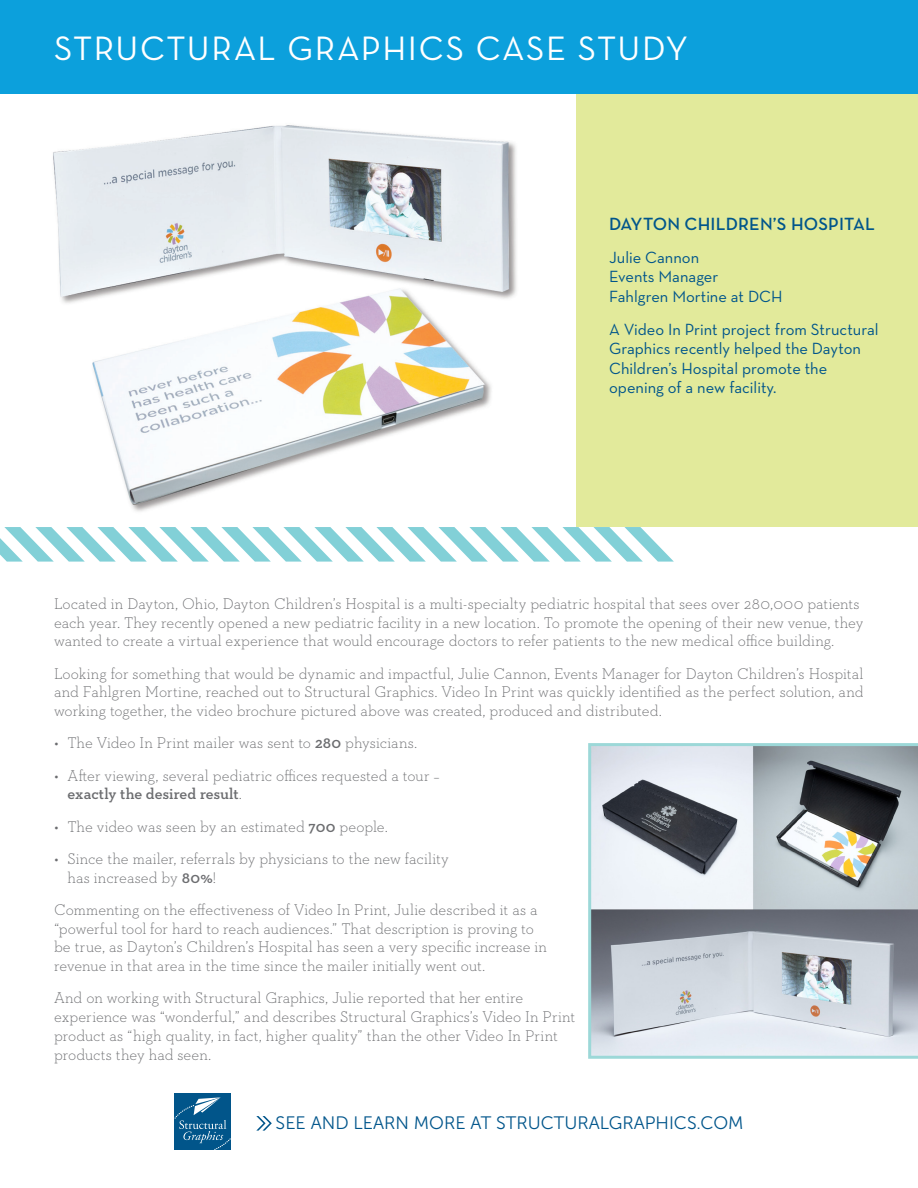
<style>
.page{position:relative;width:918px;height:1188px;background:#fff}
.page>*{position:absolute;margin:0;border:0;box-sizing:border-box;transform-origin:0 0}
.t1{font:34.5px "Neutraface Text";letter-spacing:.04em;color:#fff}
.t2{font:18px "Museo Sans 300";color:#00558b}
.t3{font:600 18px "Neutraface Text";letter-spacing:.01em;color:#00558b}
.t4{font:16.5px/19.5px "Neutraface Text";color:#00558b}
.t5{font:300 15.75px/18.8px "Neutraface Slab Text";color:#6c6d70}
.s1{font-weight:600}
</style>
<div class="page">
<div style="left:0;top:0;width:918px;height:94px;background:#0ca0dc"></div>
<img style="left:53px;top:95px;width:524px;height:432px">
<div style="left:577px;top:94px;width:341px;height:433px;background:#e2ea9b"></div>
<svg style="left:0;top:527px;width:674px;height:35px"></svg>
<svg style="left:256px;top:1116px;width:16px;height:15px"></svg>
<div style="left:174px;top:1094px;width:57px;height:56px;background:#01558a"></div>
<svg style="left:174px;top:1097px;width:57px;height:53px"></svg>
<svg style="left:588px;top:743px;width:330px;height:316px;background:#b0b8be"></svg>
<p class="t1" style="left:54px;top:27px;width:635px">STRUCTURAL GRAPHICS CASE STUDY</p>
<p class="t3" style="left:609px;top:212px;width:267px">DAYTON CHILDREN’S HOSPITAL</p>
<p class="t4" style="left:609px;top:247px;width:175px">Julie Cannon<br>Events Manager<br>Fahlgren Mortine at DCH</p>
<p class="t4" style="left:609px;top:319px;width:271px">A Video In Print project from Structural Graphics recently helped the Dayton Children’s Hospital promote the opening of a new facility.</p>
<p class="t5" style="left:54px;top:594px;width:811px">Located in Dayton, Ohio, Dayton Children’s Hospital is a multi-specialty pediatric hospital that sees over 280,000 patients each year. They recently opened a new pediatric facility in a new location. To promote the opening of their new venue, they wanted to create a virtual experience that would encourage doctors to refer patients to the new medical office building.</p>
<p class="t5" style="left:54px;top:664px;width:811px;text-align:justify">Looking for something that would be dynamic and impactful, Julie Cannon, Events Manager for Dayton Children’s Hospital and Fahlgren Mortine, reached out to Structural Graphics. Video In Print was quickly identified as the perfect solution, and working together, the video brochure pictured above was created, produced and distributed.</p>
<p class="t5" style="left:54px;top:734px;width:365px">• The Video In Print mailer was sent to <span class="s1">280</span> physicians.</p>
<p class="t5" style="left:68px;top:766px;width:374px;text-indent:-14px">• After viewing, several pediatric offices requested a tour – <span class="s1">exactly the desired result</span>.</p>
<p class="t5" style="left:54px;top:817px;width:335px">• The video was seen by an estimated <span class="s1">700</span> people.</p>
<p class="t5" style="left:68px;top:849px;width:383px;text-indent:-14px">• Since the mailer, referrals by physicians to the new facility has increased by <span class="s1">80%</span>!</p>
<p class="t5" style="left:54px;top:900px;width:495px">Commenting on the effectiveness of Video In Print, Julie described it as a “powerful tool for hard to reach audiences.” That description is proving to be true, as Dayton’s Children’s Hospital has seen a very specific increase in revenue in that area in the time since the mailer initially went out.</p>
<p class="t5" style="left:54px;top:989px;width:523px">And on working with Structural Graphics, Julie reported that her entire experience was “wonderful,” and describes Structural Graphics’s Video In Print product as “high quality, in fact, higher quality” than the other Video In Print products they had seen.</p>
<p class="t2" style="left:276px;top:1114px;width:469px">SEE AND LEARN MORE AT STRUCTURALGRAPHICS.COM</p>
</div>
